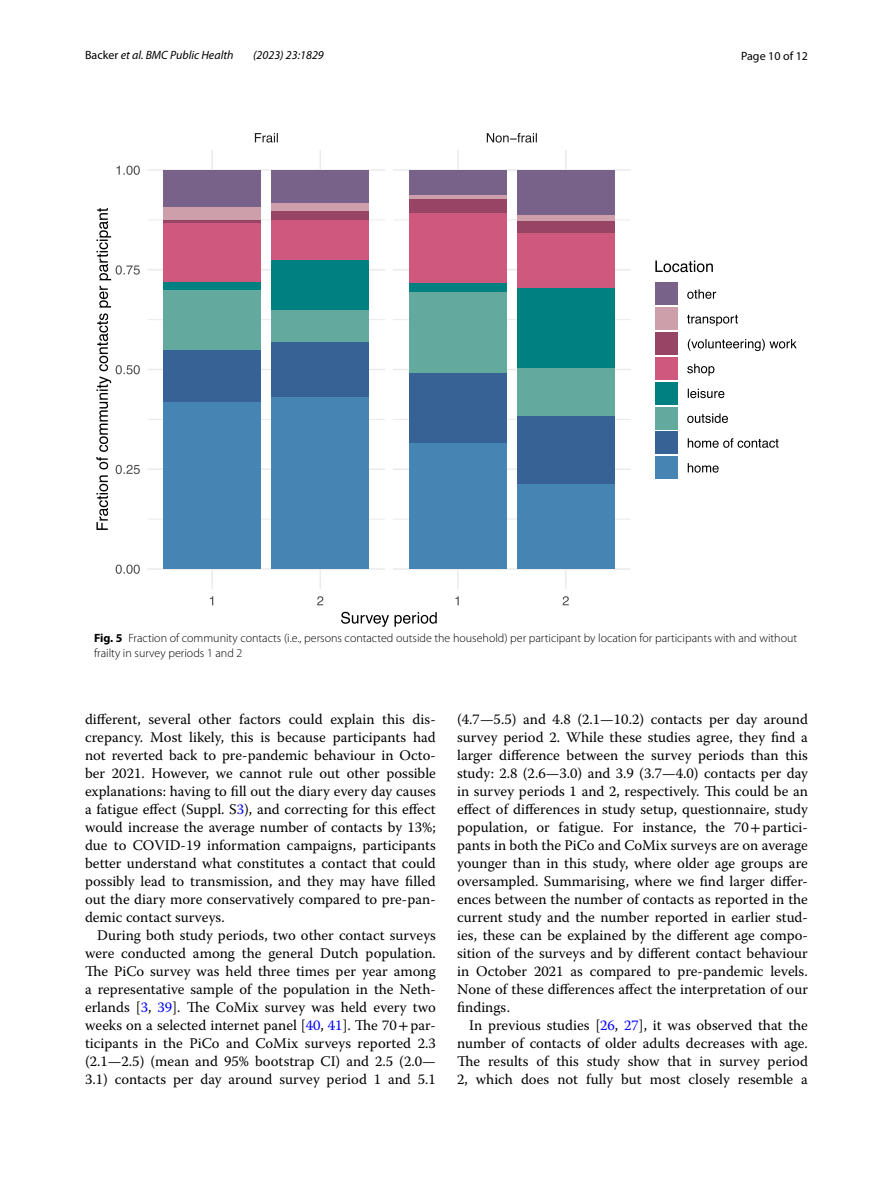
<style>
.page{position:relative;width:893px;height:1187px;background:#fff}
.page>*{position:absolute;margin:0;border:0;box-sizing:border-box;transform-origin:0 0}
.t1{font:14.7px/18px "Warnock Pro";color:#000;text-align:justify}
.t2{font:300 12px/15px "Myriad Pro";color:#000}
.t3{font:italic 12px "Myriad Pro";color:#000}
.t4{font:12px "Myriad Pro";color:#000}
.s1{font-style:normal}
.s2{font-weight:700}
.s3{color:#00f}
.s4{font-family:"STIX"}
</style>
<div class="page">
<hr style="left:147px;top:518px;width:238px;height:1px;background:#ebebeb">
<hr style="left:147px;top:419px;width:238px;height:1px;background:#ebebeb">
<hr style="left:147px;top:319px;width:238px;height:1px;background:#ebebeb">
<hr style="left:147px;top:219px;width:238px;height:1px;background:#ebebeb">
<hr style="left:147px;top:568px;width:238px;height:1px;background:#ebebeb">
<hr style="left:147px;top:468px;width:238px;height:2px;background:#ebebeb">
<hr style="left:147px;top:369px;width:238px;height:1px;background:#ebebeb">
<hr style="left:147px;top:269px;width:238px;height:1px;background:#ebebeb">
<hr style="left:147px;top:169px;width:238px;height:2px;background:#ebebeb">
<hr style="left:211px;top:150px;width:2px;height:439px;background:#ebebeb">
<hr style="left:319px;top:150px;width:2px;height:439px;background:#ebebeb">
<div style="left:164px;top:402px;width:97px;height:167px;background:#4684b4"></div>
<div style="left:272px;top:397px;width:97px;height:172px;background:#4684b4"></div>
<div style="left:164px;top:282px;width:97px;height:8px;background:#008080"></div>
<div style="left:272px;top:260px;width:97px;height:50px;background:#008080"></div>
<div style="left:164px;top:349px;width:97px;height:53px;background:#366296"></div>
<div style="left:272px;top:341px;width:97px;height:56px;background:#366296"></div>
<div style="left:164px;top:170px;width:97px;height:37px;background:#786289"></div>
<div style="left:272px;top:170px;width:97px;height:34px;background:#786289"></div>
<div style="left:164px;top:290px;width:97px;height:59px;background:#63a99e"></div>
<div style="left:272px;top:310px;width:97px;height:31px;background:#63a99e"></div>
<div style="left:164px;top:223px;width:97px;height:59px;background:#cf597e"></div>
<div style="left:272px;top:219px;width:97px;height:41px;background:#cf597e"></div>
<div style="left:164px;top:207px;width:97px;height:13px;background:#cd9faa"></div>
<div style="left:272px;top:204px;width:97px;height:7px;background:#cd9faa"></div>
<hr style="left:164px;top:220px;width:97px;height:3px;background:#984464">
<div style="left:272px;top:211px;width:97px;height:8px;background:#984464"></div>
<hr style="left:393px;top:518px;width:238px;height:1px;background:#ebebeb">
<hr style="left:393px;top:419px;width:238px;height:1px;background:#ebebeb">
<hr style="left:393px;top:319px;width:238px;height:1px;background:#ebebeb">
<hr style="left:393px;top:219px;width:238px;height:1px;background:#ebebeb">
<hr style="left:393px;top:568px;width:238px;height:1px;background:#ebebeb">
<hr style="left:393px;top:468px;width:238px;height:2px;background:#ebebeb">
<hr style="left:393px;top:369px;width:238px;height:1px;background:#ebebeb">
<hr style="left:393px;top:269px;width:238px;height:1px;background:#ebebeb">
<hr style="left:393px;top:169px;width:238px;height:2px;background:#ebebeb">
<hr style="left:457px;top:150px;width:1px;height:439px;background:#ebebeb">
<hr style="left:565px;top:150px;width:2px;height:439px;background:#ebebeb">
<div style="left:409px;top:443px;width:97px;height:126px;background:#4684b4"></div>
<div style="left:517px;top:483px;width:97px;height:86px;background:#4684b4"></div>
<div style="left:409px;top:283px;width:97px;height:9px;background:#008080"></div>
<div style="left:517px;top:287px;width:97px;height:81px;background:#008080"></div>
<div style="left:409px;top:373px;width:97px;height:70px;background:#366296"></div>
<div style="left:517px;top:416px;width:97px;height:67px;background:#366296"></div>
<div style="left:409px;top:170px;width:97px;height:24px;background:#786289"></div>
<div style="left:517px;top:170px;width:97px;height:45px;background:#786289"></div>
<div style="left:409px;top:292px;width:97px;height:81px;background:#63a99e"></div>
<div style="left:517px;top:368px;width:97px;height:48px;background:#63a99e"></div>
<div style="left:409px;top:213px;width:97px;height:70px;background:#cf597e"></div>
<div style="left:517px;top:233px;width:97px;height:54px;background:#cf597e"></div>
<div style="left:409px;top:194px;width:97px;height:5px;background:#cd9faa"></div>
<div style="left:517px;top:215px;width:97px;height:6px;background:#cd9faa"></div>
<div style="left:409px;top:199px;width:97px;height:14px;background:#984464"></div>
<div style="left:517px;top:221px;width:97px;height:12px;background:#984464"></div>
<svg style="left:255px;top:133px;width:23px;height:10px"></svg>
<svg style="left:487px;top:133px;width:50px;height:10px"></svg>
<svg style="left:210px;top:596px;width:3px;height:9px"></svg>
<svg style="left:317px;top:596px;width:6px;height:9px"></svg>
<svg style="left:455px;top:596px;width:4px;height:9px"></svg>
<svg style="left:563px;top:596px;width:6px;height:9px"></svg>
<svg style="left:116px;top:564px;width:24px;height:10px"></svg>
<svg style="left:116px;top:166px;width:24px;height:9px"></svg>
<svg style="left:341px;top:611px;width:96px;height:15px"></svg>
<svg style="left:96px;top:208px;width:44px;height:322px"></svg>
<svg style="left:655px;top:260px;width:58px;height:12px"></svg>
<div style="left:655px;top:282px;width:23px;height:23px;background:#786289"></div>
<div style="left:655px;top:307px;width:23px;height:23px;background:#cd9faa"></div>
<div style="left:655px;top:332px;width:23px;height:23px;background:#984464"></div>
<div style="left:655px;top:357px;width:23px;height:23px;background:#cf597e"></div>
<div style="left:655px;top:382px;width:23px;height:22px;background:#008080"></div>
<div style="left:655px;top:406px;width:23px;height:23px;background:#63a99e"></div>
<div style="left:655px;top:431px;width:23px;height:23px;background:#366296"></div>
<div style="left:655px;top:456px;width:23px;height:23px;background:#4684b4"></div>
<svg style="left:687px;top:289px;width:29px;height:10px"></svg>
<svg style="left:687px;top:315px;width:51px;height:11px"></svg>
<svg style="left:688px;top:339px;width:109px;height:12px"></svg>
<svg style="left:687px;top:364px;width:27px;height:12px"></svg>
<svg style="left:688px;top:388px;width:36px;height:10px"></svg>
<svg style="left:687px;top:413px;width:41px;height:10px"></svg>
<svg style="left:688px;top:438px;width:90px;height:10px"></svg>
<svg style="left:688px;top:463px;width:31px;height:9px"></svg>
<p class="t3" style="left:85px;top:48px;width:150px"><span class="s1">Backer</span> et al. BMC Public Health</p>
<p class="t3" style="left:253px;top:48px;width:72px">(2023) 23:1829</p>
<p class="t4" style="left:741px;top:48px;width:68px">Page 10 of 12</p>
<p class="t2" style="left:94px;top:630px;width:705px"><span class="s2">Fig. 5</span> Fraction of community contacts (i.e., persons contacted outside the household) per participant by location for participants with and without frailty in survey periods 1 and 2</p>
<p class="t1" style="left:85px;top:710px;width:352px">different, several other factors could explain this dis&shy;crepancy. Most likely, this is because participants had not reverted back to pre-pandemic behaviour in Octo&shy;ber 2021. However, we cannot rule out other possible explanations: having to fill out the diary every day causes a fatigue effect (Suppl. S<span class="s3">3</span>), and correcting for this effect would increase the average number of contacts by 13%; due to COVID-19 information campaigns, participants better understand what constitutes a contact that could possibly lead to transmission, and they may have filled out the diary more conservatively compared to pre-pan&shy;demic contact surveys.</p>
<p class="t1" style="left:85px;top:926px;width:352px;text-indent:12px">During both study periods, two other contact surveys were conducted among the general Dutch population.<br>The PiCo survey was held three times per year among a representative sample of the population in the Neth&shy;erlands [<span class="s3">3</span>, <span class="s3">39</span>]. The CoMix survey was held every two weeks on a selected internet panel [<span class="s3">40</span>, <span class="s3">41</span>]. The 70<span class="s4">+</span>par&shy;ticipants in the PiCo and CoMix surveys reported 2.3 (2.1—2.5) (mean and 95% bootstrap CI) and 2.5 (2.0— 3.1) contacts per day around survey period 1 and 5.1</p>
<p class="t1" style="left:457px;top:710px;width:352px">(4.7—5.5) and 4.8 (2.1—10.2) contacts per day around survey period 2. While these studies agree, they find a larger difference between the survey periods than this study: 2.8 (2.6—3.0) and 3.9 (3.7—4.0) contacts per day in survey periods 1 and 2, respectively. This could be an effect of differences in study setup, questionnaire, study population, or fatigue. For instance, the 70<span class="s4">+</span>partici&shy;pants in both the PiCo and CoMix surveys are on average younger than in this study, where older age groups are oversampled. Summarising, where we find larger differ&shy;ences between the number of contacts as reported in the current study and the number reported in earlier stud&shy;ies, these can be explained by the different age compo&shy;sition of the surveys and by different contact behaviour in October 2021 as compared to pre-pandemic levels.<br>None of these differences affect the interpretation of our findings.</p>
<p class="t1" style="left:457px;top:1016px;width:352px;text-indent:12px">In previous studies [<span class="s3">26</span>, <span class="s3">27</span>], it was observed that the number of contacts of older adults decreases with age.<br>The results of this study show that in survey period 2, which does not fully but most closely resemble a</p>
</div>
